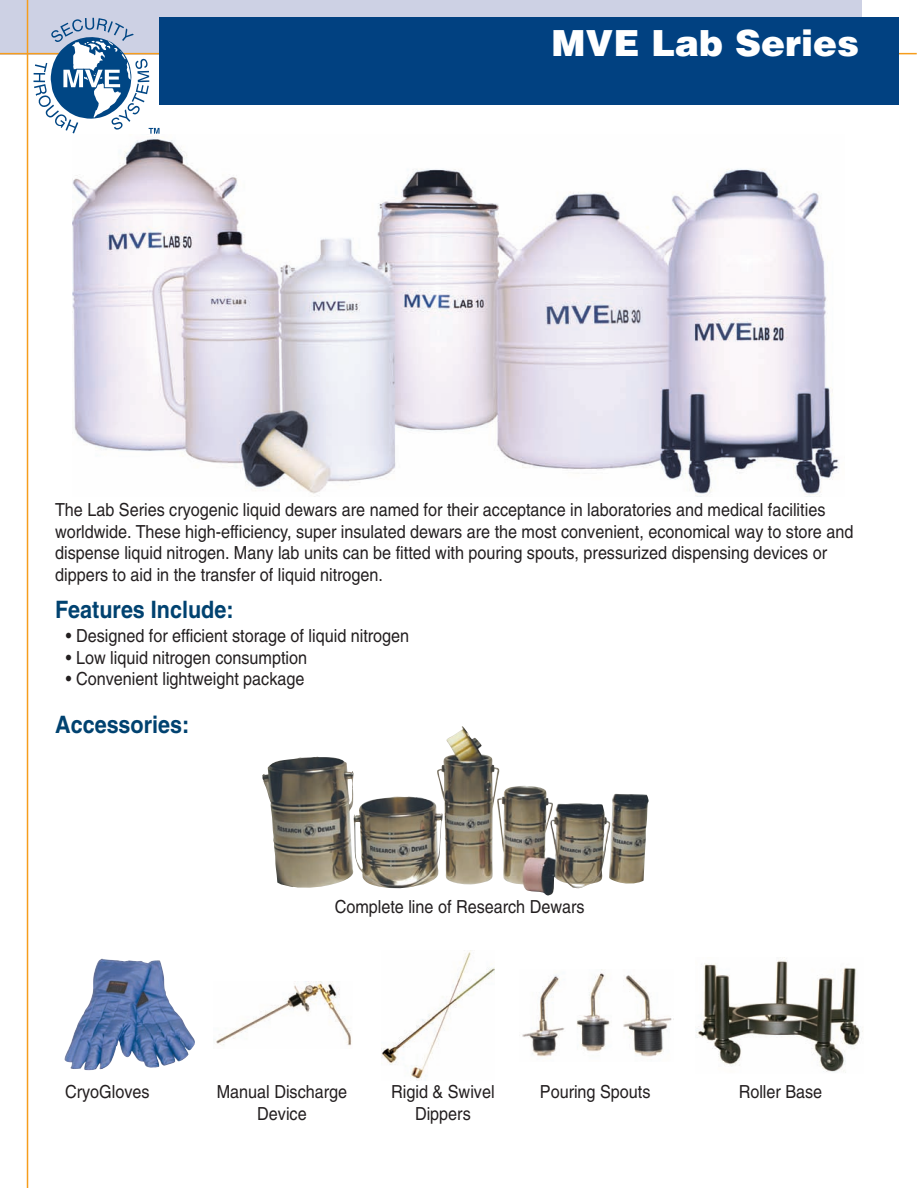
<style>
.page{position:relative;width:918px;height:1188px;background:#fff}
.page>*{position:absolute;margin:0;border:0;box-sizing:border-box;transform-origin:0 0}
.t1{font:900 36px "Helvetica";color:#fff}
.t2{font:700 24px "Helvetica";color:#004270;scale:.9 1}
.t3{font:18px/21.6px "Helvetica";color:#231f20;scale:.9 1}
</style>
<div class="page">
<div style="left:0;top:0;width:862px;height:55px;background:#cdd1e4"></div>
<hr style="left:0;top:53px;width:917px;height:1px;background:#f69d1c">
<div style="left:160px;top:17px;width:739px;height:88px;background:#014181"></div>
<hr style="left:27px;top:0;width:1px;height:1188px;background:#f69d1c">
<svg style="left:34px;top:18px;width:126px;height:116px"></svg>
<img style="left:262px;top:726px;width:387px;height:170px">
<img style="left:72px;top:136px;width:767px;height:361px">
<img style="left:216px;top:982px;width:136px;height:64px">
<img style="left:64px;top:959px;width:131px;height:112px">
<img style="left:522px;top:969px;width:150px;height:88px">
<img style="left:696px;top:957px;width:167px;height:116px">
<img style="left:382px;top:950px;width:112px;height:131px">
<h1 class="t1" style="left:551px;top:22px;width:309px">MVE Lab Series</h1>
<p class="t3" style="left:55px;top:501px;width:888px">The Lab Series cryogenic liquid dewars are named for their acceptance in laboratories and medical facilities worldwide. These high-efficiency, super insulated dewars are the most convenient, economical way to store and dispense liquid nitrogen. Many lab units can be fitted with pouring spouts, pressurized dispensing devices or dippers to aid in the transfer of liquid nitrogen.</p>
<h2 class="t2" style="left:55px;top:601px;width:200px">Features Include:</h2>
<p class="t3" style="left:66px;top:627px;width:383px">• Designed for efficient storage of liquid nitrogen</p>
<p class="t3" style="left:66px;top:648px;width:270px">• Low liquid nitrogen consumption</p>
<p class="t3" style="left:66px;top:670px;width:267px">• Convenient lightweight package</p>
<h2 class="t2" style="left:55px;top:716px;width:151px">Accessories:</h2>
<p class="t3" style="left:335px;top:898px;width:279px">Complete line of Research Dewars</p>
<p class="t3" style="left:65px;top:1083px;width:95px">CryoGloves</p>
<p class="t3" style="left:217px;top:1083px;width:146px">Manual Discharge</p>
<p class="t3" style="left:391px;top:1083px;width:116px">Rigid &amp; Swivel</p>
<p class="t3" style="left:540px;top:1083px;width:124px">Pouring Spouts</p>
<p class="t3" style="left:739px;top:1083px;width:94px">Roller Base</p>
<p class="t3" style="left:257px;top:1104px;width:56px">Device</p>
<p class="t3" style="left:415px;top:1104px;width:63px">Dippers</p>
</div>
